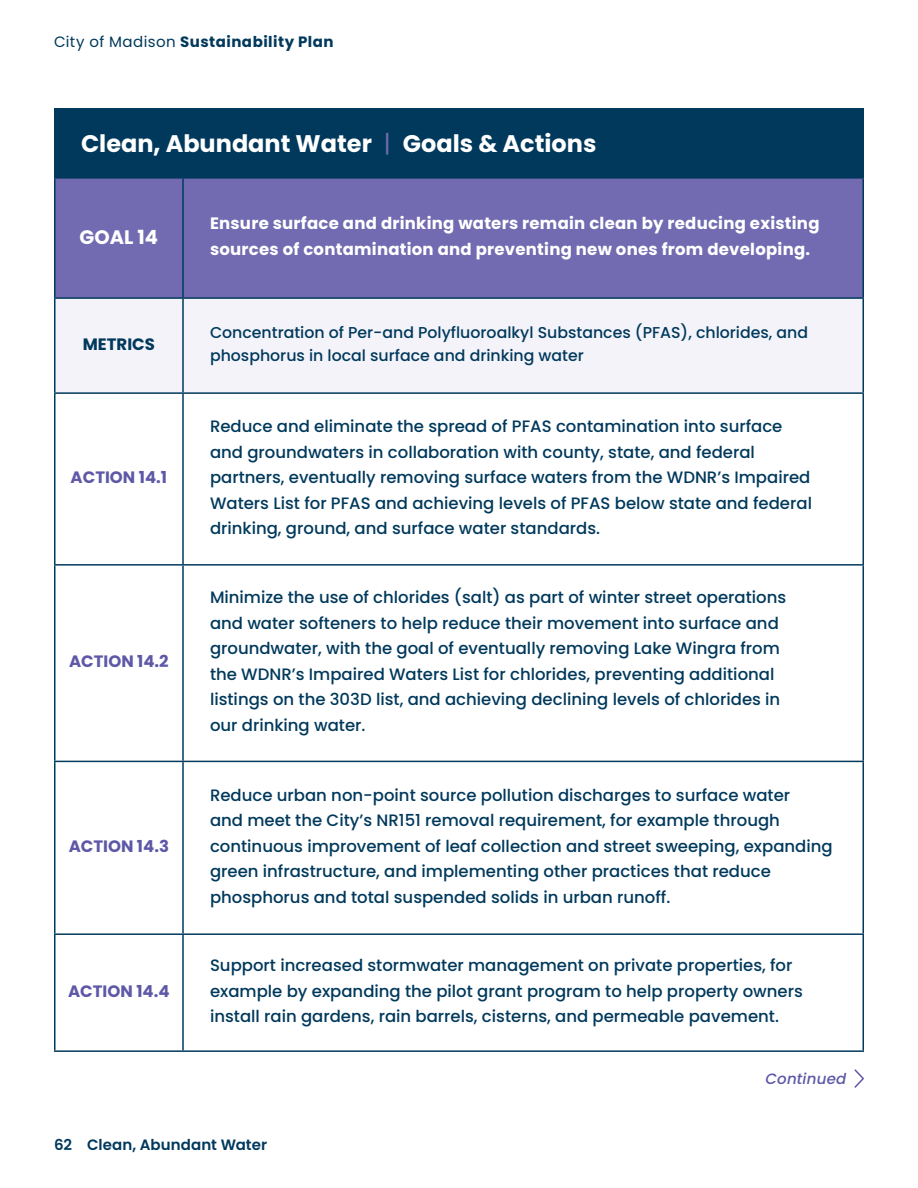
<style>
.page{position:relative;width:918px;height:1188px;background:#fff}
.page>*{position:absolute;margin:0;border:0;box-sizing:border-box;transform-origin:0 0}
.Goals___Actions_Chart{font:700 24px "Poppins";color:#fff}
.Goals___Actions_Chart-2{font:700 19.5px "Poppins";color:#fff}
.Goals___Actions_Chart-3{font:500 16.5px/25.5px "Poppins";color:#00395c}
.Goals___Actions_Chart-4{font:700 16.5px/25.5px "Poppins";letter-spacing:.015em;color:#fff}
.Goals___Actions_Chart-5{font:700 16.5px "Poppins";color:#5e58a6}
.Goals___Actions_Chart-6{font:700 16.5px "Poppins";color:#00395c}
.Goals___Actions_Chart-7{font:500 15.75px/22.5px "Poppins";color:#00395c}
.Left_Page_Number{font:700 15px "Poppins";letter-spacing:.03em;color:#00395c}
.Left_Page_Number-2{font:600 15px "Poppins";letter-spacing:.005em;color:#00395c}
.Continued{font:italic 500 15px "Poppins";letter-spacing:.015em;color:#5e58a6}
.s1{font-weight:400}
.s2{font-weight:400;color:#726bb1}
</style>
<div class="page">
<div style="left:54px;top:108px;width:810px;height:69px;background:#00395c"></div>
<div style="left:56px;top:179px;width:806px;height:118px;background:#726bb1"></div>
<div style="left:56px;top:299px;width:806px;height:93px;background:#f4f3f9"></div>
<hr style="left:54px;top:566px;width:2px;height:195px;background:#00395c">
<hr style="left:182px;top:566px;width:2px;height:195px;background:#00395c">
<hr style="left:862px;top:566px;width:2px;height:195px;background:#00395c">
<hr style="left:54px;top:761px;width:129px;height:1px;background:#00395c">
<hr style="left:54px;top:762px;width:2px;height:171px;background:#00395c">
<hr style="left:183px;top:761px;width:681px;height:1px;background:#00395c">
<hr style="left:182px;top:762px;width:2px;height:171px;background:#00395c">
<hr style="left:862px;top:762px;width:2px;height:171px;background:#00395c">
<hr style="left:54px;top:933px;width:129px;height:2px;background:#00395c">
<hr style="left:54px;top:935px;width:2px;height:115px;background:#00395c">
<hr style="left:183px;top:933px;width:681px;height:2px;background:#00395c">
<hr style="left:182px;top:935px;width:2px;height:115px;background:#00395c">
<hr style="left:862px;top:935px;width:2px;height:115px;background:#00395c">
<hr style="left:54px;top:1050px;width:129px;height:2px;background:#00395c">
<hr style="left:183px;top:1050px;width:681px;height:2px;background:#00395c">
<hr style="left:54px;top:394px;width:2px;height:170px;background:#00395c">
<hr style="left:182px;top:394px;width:2px;height:170px;background:#00395c">
<hr style="left:862px;top:394px;width:2px;height:170px;background:#00395c">
<hr style="left:54px;top:564px;width:129px;height:2px;background:#00395c">
<hr style="left:183px;top:564px;width:681px;height:2px;background:#00395c">
<hr style="left:54px;top:299px;width:2px;height:93px;background:#00395c">
<hr style="left:54px;top:392px;width:129px;height:2px;background:#00395c">
<hr style="left:182px;top:299px;width:2px;height:93px;background:#00395c">
<hr style="left:862px;top:299px;width:2px;height:93px;background:#00395c">
<hr style="left:183px;top:392px;width:681px;height:2px;background:#00395c">
<hr style="left:54px;top:177px;width:129px;height:2px;background:#00395c">
<hr style="left:54px;top:179px;width:2px;height:118px;background:#00395c">
<hr style="left:54px;top:297px;width:129px;height:2px;background:#00395c">
<hr style="left:183px;top:177px;width:681px;height:2px;background:#00395c">
<hr style="left:182px;top:179px;width:2px;height:118px;background:#00395c">
<hr style="left:862px;top:179px;width:2px;height:118px;background:#00395c">
<hr style="left:183px;top:297px;width:681px;height:2px;background:#00395c">
<svg style="left:854px;top:1069px;width:10px;height:19px"></svg>
<p class="Left_Page_Number" style="left:54px;top:33px;width:281px"><span class="s1">City of Madison</span> Sustainability Plan</p>
<p class="Goals___Actions_Chart" style="left:81px;top:130px;width:517px">Clean, Abundant Water <span class="s2">|</span> Goals &amp; Actions</p>
<p class="Goals___Actions_Chart-2" style="left:80px;top:226px;width:80px">GOAL 14</p>
<p class="Goals___Actions_Chart-6" style="left:83px;top:334px;width:74px">METRICS</p>
<p class="Goals___Actions_Chart-5" style="left:71px;top:468px;width:98px">ACTION 14.1</p>
<p class="Goals___Actions_Chart-5" style="left:69px;top:652px;width:101px">ACTION 14.2</p>
<p class="Goals___Actions_Chart-5" style="left:69px;top:837px;width:102px">ACTION 14.3</p>
<p class="Goals___Actions_Chart-5" style="left:68px;top:981px;width:103px">ACTION 14.4</p>
<p class="Goals___Actions_Chart-4" style="left:210px;top:211px;width:611px">Ensure surface and drinking waters remain clean by reducing existing sources of contamination and preventing new ones from developing.</p>
<p class="Goals___Actions_Chart-7" style="left:210px;top:321px;width:600px">Concentration of Per-and Polyfluoroalkyl Substances (PFAS), chlorides, and phosphorus in local surface and drinking water</p>
<p class="Goals___Actions_Chart-3" style="left:210px;top:414px;width:604px">Reduce and eliminate the spread of PFAS contamination into surface and groundwaters in collaboration with county, state, and federal partners, eventually removing surface waters from the WDNR’s Impaired Waters List for PFAS and achieving levels of PFAS below state and federal drinking, ground, and surface water standards.</p>
<p class="Goals___Actions_Chart-3" style="left:210px;top:585px;width:578px">Minimize the use of chlorides (salt) as part of winter street operations and water softeners to help reduce their movement into surface and groundwater, with the goal of eventually removing Lake Wingra from the WDNR’s Impaired Waters List for chlorides, preventing additional listings on the 303D list, and achieving declining levels of chlorides in our drinking water.</p>
<p class="Goals___Actions_Chart-3" style="left:210px;top:782px;width:624px">Reduce urban non-point source pollution discharges to surface water<br>and meet the City’s NR151 removal requirement, for example through continuous improvement of leaf collection and street sweeping, expanding green infrastructure, and implementing other practices that reduce phosphorus and total suspended solids in urban runoff.</p>
<p class="Goals___Actions_Chart-3" style="left:210px;top:953px;width:594px">Support increased stormwater management on private properties, for example by expanding the pilot grant program to help property owners install rain gardens, rain barrels, cisterns, and permeable pavement.</p>
<p class="Continued" style="left:766px;top:1070px;width:82px">Continued</p>
<p class="Left_Page_Number-2" style="left:54px;top:1136px;width:215px">62 Clean, Abundant Water</p>
</div>
